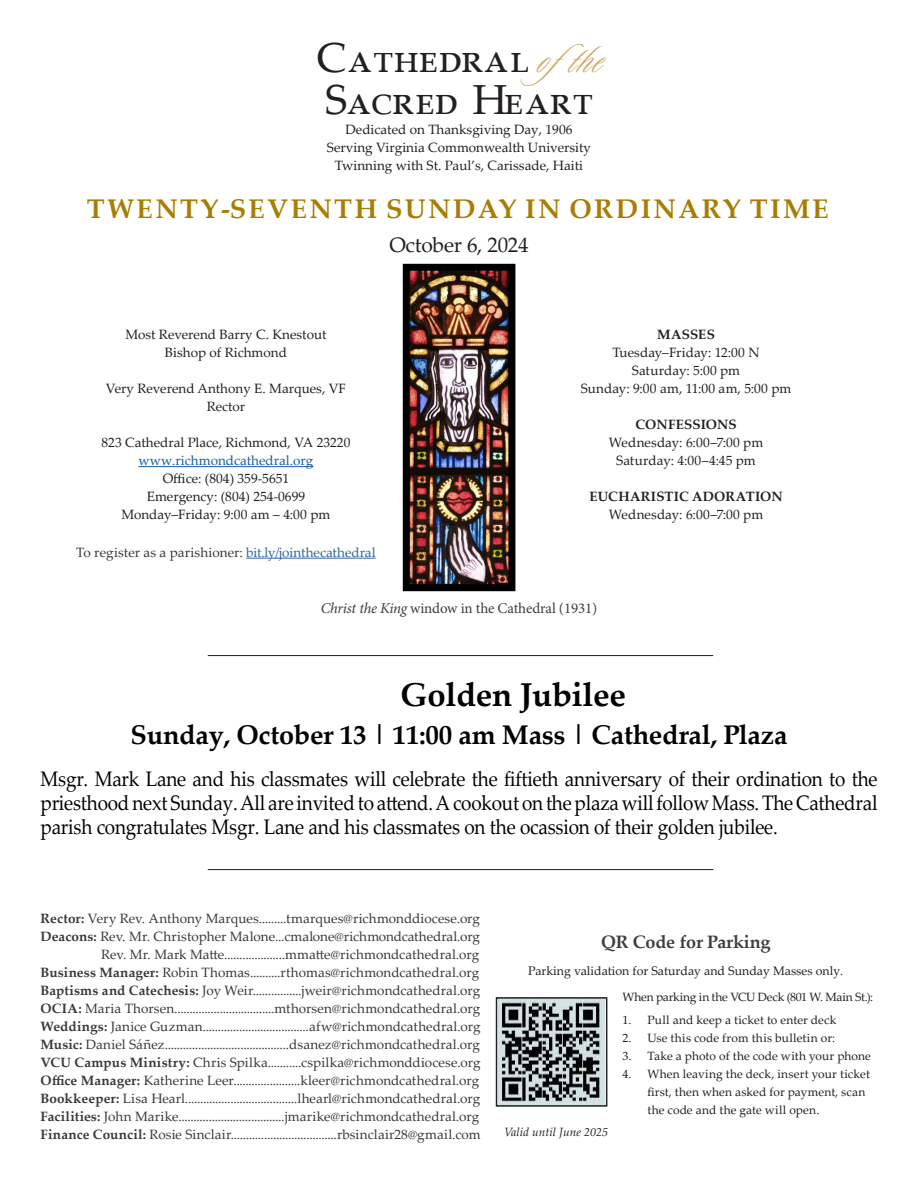
<style>
.page{position:relative;width:918px;height:1188px;background:#fff}
.page>*{position:absolute;margin:0;border:0;box-sizing:border-box;transform-origin:0 0}
.t1{font:42px "Palatino Linotype";letter-spacing:.02em;color:#231f20}
.t2{font:700 33px "Palatino Linotype";letter-spacing:-.01em;color:#000}
.t3{font:700 27px "Palatino Linotype";letter-spacing:-.01em;color:#000}
.t4{font:700 27px "Palatino Linotype";letter-spacing:.09em;color:#a97c04}
.t5{font:21px/24px "Palatino Linotype";letter-spacing:-.01em;color:#000;text-align:justify;scale:.9 1}
.t6{font:21px "Palatino Linotype";letter-spacing:-.01em;color:#231f20}
.t7{font:700 18px "Palatino Linotype";letter-spacing:-.01em;color:#3e3e3f}
.t8{font:15px "Minion Pro";letter-spacing:-.01em;color:#3e3e3f}
.t9{font:13.5px "Palatino Linotype";letter-spacing:.005em;color:#383839}
.t10{font:13.5px/18px "Palatino Linotype";color:#231f20;text-align:center}
.t11{font:700 13.5px "Palatino Linotype";letter-spacing:.01em;color:#231f20}
.t12{font:13.5px "Palatino Linotype";color:#175d9e}
.t13{font:12.3px "Palatino Linotype";color:#231f20}
.t14{font:12px/18px "Palatino Linotype";letter-spacing:.01em;color:#231f20}
.t15{font:12px "Palatino Linotype";letter-spacing:-.015em;color:#231f20}
.t16{font:italic 12px "Palatino Linotype";color:#231f20}
.s1{font-family:"Sloop Script One";font-style:italic;font-size:49.2px;color:#ceac68}
.s2{color:#2d65a3}
.s3{font-style:italic}
.s4{font-weight:700}
</style>
<div class="page">
<hr style="left:208px;top:869px;width:505px;height:1px;background:#002441">
<hr style="left:208px;top:655px;width:505px;height:1px;background:#002441">
<hr style="left:139px;top:466px;width:174px;height:1px;background:#175d9e">
<hr style="left:246px;top:558px;width:130px;height:1px;background:#2d65a3">
<img style="left:402px;top:263px;width:114px;height:329px">
<img style="left:499px;top:1000px;width:105px;height:104px">
<div style="left:496px;top:997px;width:111px;height:110px;border:2px solid #231f20"></div>
<p class="t1" style="left:317px;top:28px;width:300px">Cathedral <span class="s1">ofthe</span></p>
<p class="t1" style="left:325px;top:70px;width:269px">Sacred Heart</p>
<p class="t10" style="left:345px;top:120px;width:229px">Dedicated on Thanksgiving Day, 1906</p>
<p class="t10" style="left:327px;top:138px;width:266px">Serving Virginia Commonwealth University</p>
<p class="t10" style="left:335px;top:156px;width:250px">Twinning with St. Paul’s, Carissade, Haiti</p>
<p class="t4" style="left:87px;top:189px;width:743px">TWENTY-SEVENTH SUNDAY IN ORDINARY TIME</p>
<p class="t6" style="left:389px;top:230px;width:141px">October 6, 2024</p>
<p class="t10" style="left:125px;top:325px;width:203px">Most Reverend Barry C. Knestout</p>
<p class="t10" style="left:165px;top:343px;width:124px">Bishop of Richmond</p>
<p class="t10" style="left:106px;top:379px;width:242px">Very Reverend Anthony E. Marques, VF</p>
<p class="t10" style="left:207px;top:397px;width:40px">Rector</p>
<p class="t10" style="left:102px;top:433px;width:250px">823 Cathedral Place, Richmond, VA 23220</p>
<p class="t12" style="left:139px;top:451px;width:176px">www.richmondcathedral.org</p>
<p class="t10" style="left:163px;top:469px;width:128px">Office: (804) 359-5651</p>
<p class="t10" style="left:147px;top:487px;width:160px">Emergency: (804) 254-0699</p>
<p class="t10" style="left:121px;top:505px;width:210px">Monday–Friday: 9:00 am – 4:00 pm</p>
<p class="t9" style="left:76px;top:543px;width:301px">To register as a parishioner: <span class="s2">bit.ly/jointhecathedral</span></p>
<p class="t11" style="left:657px;top:325px;width:59px">MASSES</p>
<p class="t10" style="left:613px;top:343px;width:149px">Tuesday–Friday: 12:00 N<br>Saturday: 5:00 pm</p>
<p class="t10" style="left:581px;top:379px;width:212px">Sunday: 9:00 am, 11:00 am, 5:00 pm</p>
<p class="t11" style="left:636px;top:415px;width:103px">CONFESSIONS</p>
<p class="t10" style="left:609px;top:433px;width:156px">Wednesday: 6:00–7:00 pm</p>
<p class="t10" style="left:616px;top:451px;width:141px">Saturday: 4:00–4:45 pm</p>
<p class="t11" style="left:589px;top:487px;width:195px">EUCHARISTIC ADORATION</p>
<p class="t10" style="left:609px;top:505px;width:156px">Wednesday: 6:00–7:00 pm</p>
<p class="t8" style="left:321px;top:598px;width:278px"><span class="s3">Christ the King</span> window in the Cathedral (1931)</p>
<p class="t2" style="left:400px;top:671px;width:227px">Golden Jubilee</p>
<p class="t3" style="left:131px;top:716px;width:659px">Sunday, October 13 | 11:00 am Mass | Cathedral, Plaza</p>
<p class="t5" style="left:40px;top:766px;width:932px">Msgr. Mark Lane and his classmates will celebrate the fiftieth anniversary of their ordination to the priesthood next Sunday. All are invited to attend. A cookout on the plaza will follow Mass. The Cathedral parish congratulates Msgr. Lane and his classmates on the ocassion of their golden jubilee.</p>
<p class="t9" style="left:40px;top:909px;width:441px"><span class="s4">Rector:</span> Very Rev. Anthony Marques.........tmarques@richmonddiocese.org</p>
<p class="t9" style="left:40px;top:927px;width:441px"><span class="s4">Deacons:</span> Rev. Mr. Christopher Malone...cmalone@richmondcathedral.org</p>
<p class="t9" style="left:101px;top:945px;width:380px">Rev. Mr. Mark Matte....................mmatte@richmondcathedral.org</p>
<p class="t9" style="left:40px;top:963px;width:440px"><span class="s4">Business Manager:</span> Robin Thomas..........rthomas@richmondcathedral.org</p>
<p class="t9" style="left:40px;top:981px;width:441px"><span class="s4">Baptisms and Catechesis:</span> Joy Weir................jweir@richmondcathedral.org</p>
<p class="t9" style="left:40px;top:999px;width:441px"><span class="s4">OCIA:</span> Maria Thorsen.................................mthorsen@richmondcathedral.org</p>
<p class="t9" style="left:40px;top:1017px;width:442px"><span class="s4">Weddings:</span> Janice Guzman...................................afw@richmondcathedral.org</p>
<p class="t9" style="left:40px;top:1035px;width:441px"><span class="s4">Music:</span> Daniel Sáñez.........................................dsanez@richmondcathedral.org</p>
<p class="t9" style="left:40px;top:1053px;width:442px"><span class="s4">VCU Campus Ministry:</span> Chris Spilka...........cspilka@richmonddiocese.org</p>
<p class="t9" style="left:40px;top:1071px;width:440px"><span class="s4">Office Manager:</span> Katherine Leer......................kleer@richmondcathedral.org</p>
<p class="t9" style="left:40px;top:1089px;width:441px"><span class="s4">Bookkeeper:</span> Lisa Hearl.....................................lhearl@richmondcathedral.org</p>
<p class="t9" style="left:40px;top:1107px;width:440px"><span class="s4">Facilities:</span> John Marike...................................jmarike@richmondcathedral.org</p>
<p class="t9" style="left:40px;top:1125px;width:442px"><span class="s4">Finance Council:</span> Rosie Sinclair...................................rbsinclair28@gmail.com</p>
<p class="t7" style="left:601px;top:929px;width:171px">QR Code for Parking</p>
<p class="t13" style="left:528px;top:962px;width:317px">Parking validation for Saturday and Sunday Masses only.</p>
<p class="t15" style="left:622px;top:989px;width:252px">When parking in the VCU Deck (801 W. Main St.):</p>
<p class="t14" style="left:622px;top:1010px;width:216px">1. Pull and keep a ticket to enter deck</p>
<p class="t14" style="left:622px;top:1028px;width:214px">2. Use this code from this bulletin or:</p>
<p class="t14" style="left:622px;top:1046px;width:250px">3. Take a photo of the code with your phone</p>
<p class="t14" style="left:647px;top:1064px;width:224px;text-indent:-25px">4. When leaving the deck, insert your ticket first, then when asked for payment, scan the code and the gate will open.</p>
<p class="t16" style="left:504px;top:1123px;width:105px">Valid until June 2025</p>
</div>
